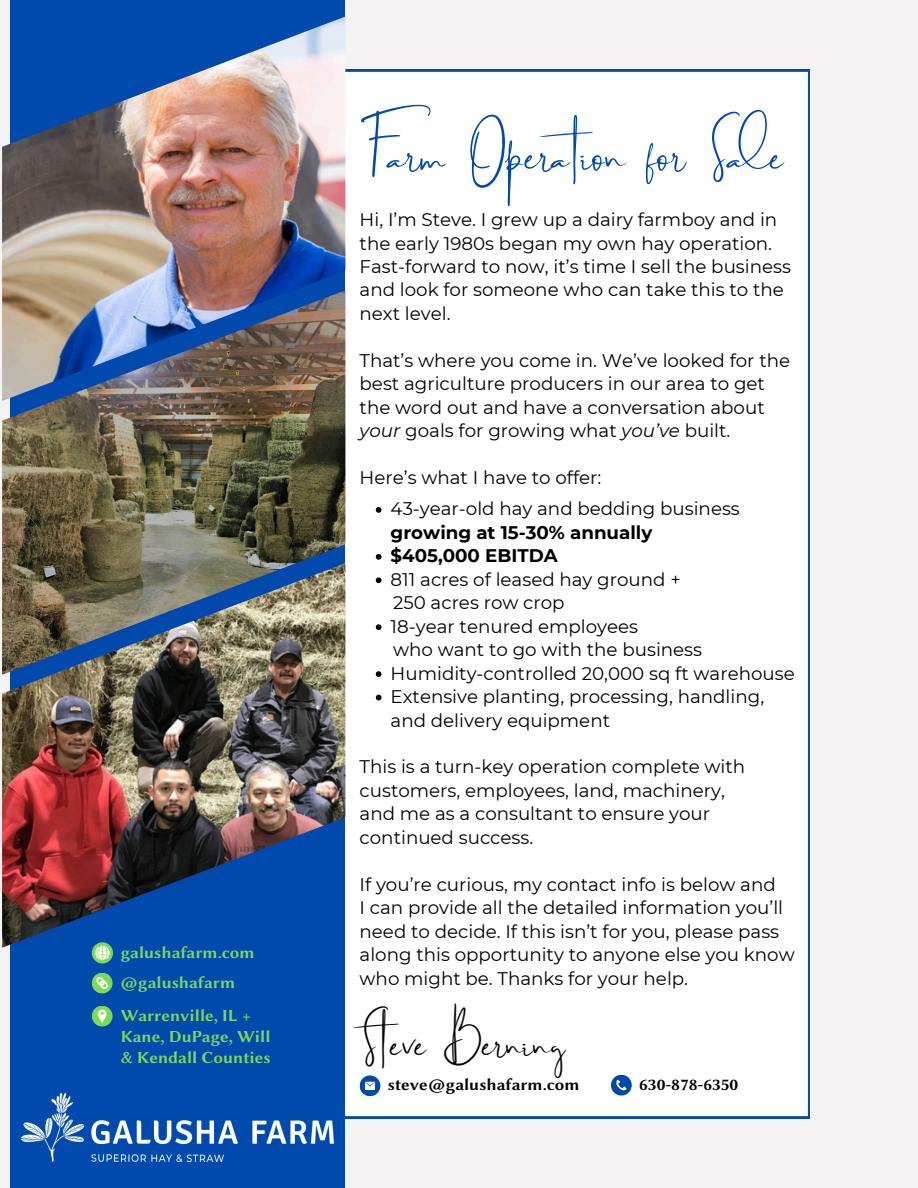
<style>
.page{position:relative;width:918px;height:1188px;background:#f4f2f2}
.page>*{position:absolute;margin:0;border:0;box-sizing:border-box;transform-origin:0 0}
.t1{font:52.8px "Brilliant Signature 1";color:#004aad}
.t2{font:45.15px "Brilliant Signature 1";color:#000}
.t3{font:18.3px/23.4px "Montserrat";color:#000}
.t4{font:700 18.3px "Montserrat";color:#000}
.t5{font:16.95px/21.1px "Lin Biolinum OB";color:#7ed957}
.t6{font:16.95px "Lin Biolinum OB";color:#000}
.s1{font-style:italic}
.s2{font-weight:700}
</style>
<div class="page">
<div style="left:345px;top:70px;width:465px;height:1048px;background:#fff"></div>
<div style="left:11px;top:0;width:334px;height:1188px;background:#004aad"></div>
<img style="left:2px;top:401px;width:343px;height:162px">
<img style="left:2px;top:16px;width:343px;height:385px">
<img style="left:2px;top:563px;width:343px;height:385px">
<div style="left:92px;top:973px;width:21px;height:20px;background:#7ed957;border-radius:50%"></div>
<svg style="left:96px;top:977px;width:12px;height:12px"></svg>
<svg style="left:92px;top:942px;width:21px;height:22px"></svg>
<svg style="left:95px;top:946px;width:15px;height:14px"></svg>
<div style="left:92px;top:1006px;width:21px;height:21px;background:#7ed957;border-radius:50%"></div>
<svg style="left:98px;top:1010px;width:8px;height:12px"></svg>
<div style="left:360px;top:1075px;width:20px;height:21px;background:#004aad;border-radius:50%"></div>
<svg style="left:365px;top:1082px;width:10px;height:8px"></svg>
<div style="left:611px;top:1075px;width:21px;height:21px;background:#004aad;border-radius:50%"></div>
<svg style="left:616px;top:1079px;width:10px;height:12px"></svg>
<img style="left:22px;top:1094px;width:312px;height:67px">
<svg style="left:376px;top:507px;width:6px;height:6px"></svg>
<svg style="left:376px;top:554px;width:6px;height:6px"></svg>
<svg style="left:376px;top:577px;width:6px;height:6px"></svg>
<svg style="left:376px;top:624px;width:6px;height:6px"></svg>
<svg style="left:376px;top:671px;width:6px;height:6px"></svg>
<svg style="left:376px;top:695px;width:6px;height:5px"></svg>
<p class="t5" style="left:121px;top:942px;width:135px">galushafarm.com</p>
<p class="t1" style="left:360px;top:129px;width:426px">Farm Operation for Sale</p>
<p class="t3" style="left:360px;top:208px;width:433px">Hi, I’m Steve. I grew up a dairy farmboy and in the early 1980s began my own hay operation.<br>Fast-forward to now, it’s time I sell the business and look for someone who can take this to the next level.</p>
<p class="t3" style="left:360px;top:349px;width:432px">That’s where you come in. We’ve looked for the best agriculture producers in our area to get the word out and have a conversation about <span class="s1">your</span> goals for growing what <span class="s1">you’ve</span> built.</p>
<h1 class="t3" style="left:360px;top:466px;width:243px">Here’s what I have to offer:</h1>
<p class="t3" style="left:391px;top:497px;width:351px">43-year-old hay and bedding business <span class="s2">growing at 15-30% annually</span></p>
<p class="t4" style="left:391px;top:545px;width:169px">$405,000 EBITDA</p>
<p class="t3" style="left:391px;top:567px;width:292px">811 acres of leased hay ground +</p>
<p class="t3" style="left:393px;top:591px;width:173px">250 acres row crop</p>
<p class="t3" style="left:391px;top:614px;width:249px">18-year tenured employees</p>
<p class="t3" style="left:393px;top:638px;width:311px">who want to go with the business</p>
<p class="t3" style="left:391px;top:661px;width:406px">Humidity-controlled 20,000 sq ft warehouse</p>
<p class="t3" style="left:391px;top:685px;width:375px">Extensive planting, processing, handling, and delivery equipment</p>
<p class="t3" style="left:360px;top:755px;width:387px">This is a turn-key operation complete with customers, employees, land, machinery,</p>
<p class="t3" style="left:360px;top:802px;width:352px">and me as a consultant to ensure your continued success.</p>
<p class="t3" style="left:360px;top:872px;width:418px">If you’re curious, my contact info is below and</p>
<p class="t3" style="left:360px;top:896px;width:437px">I can provide all the detailed information you’ll need to decide. If this isn’t for you, please pass along this opportunity to anyone else you know</p>
<p class="t5" style="left:120px;top:972px;width:117px">@galushafarm</p>
<p class="t3" style="left:360px;top:966px;width:330px">who might be. Thanks for your help.</p>
<p class="t5" style="left:121px;top:1005px;width:151px">Warrenville, IL +<br>Kane, DuPage, Will &amp; Kendall Counties</p>
<h2 class="t2" style="left:360px;top:1021px;width:207px">Steve Berning</h2>
<h3 class="t6" style="left:388px;top:1075px;width:193px">steve@galushafarm.com</h3>
<p class="t6" style="left:639px;top:1075px;width:101px">630-878-6350</p>
</div>
